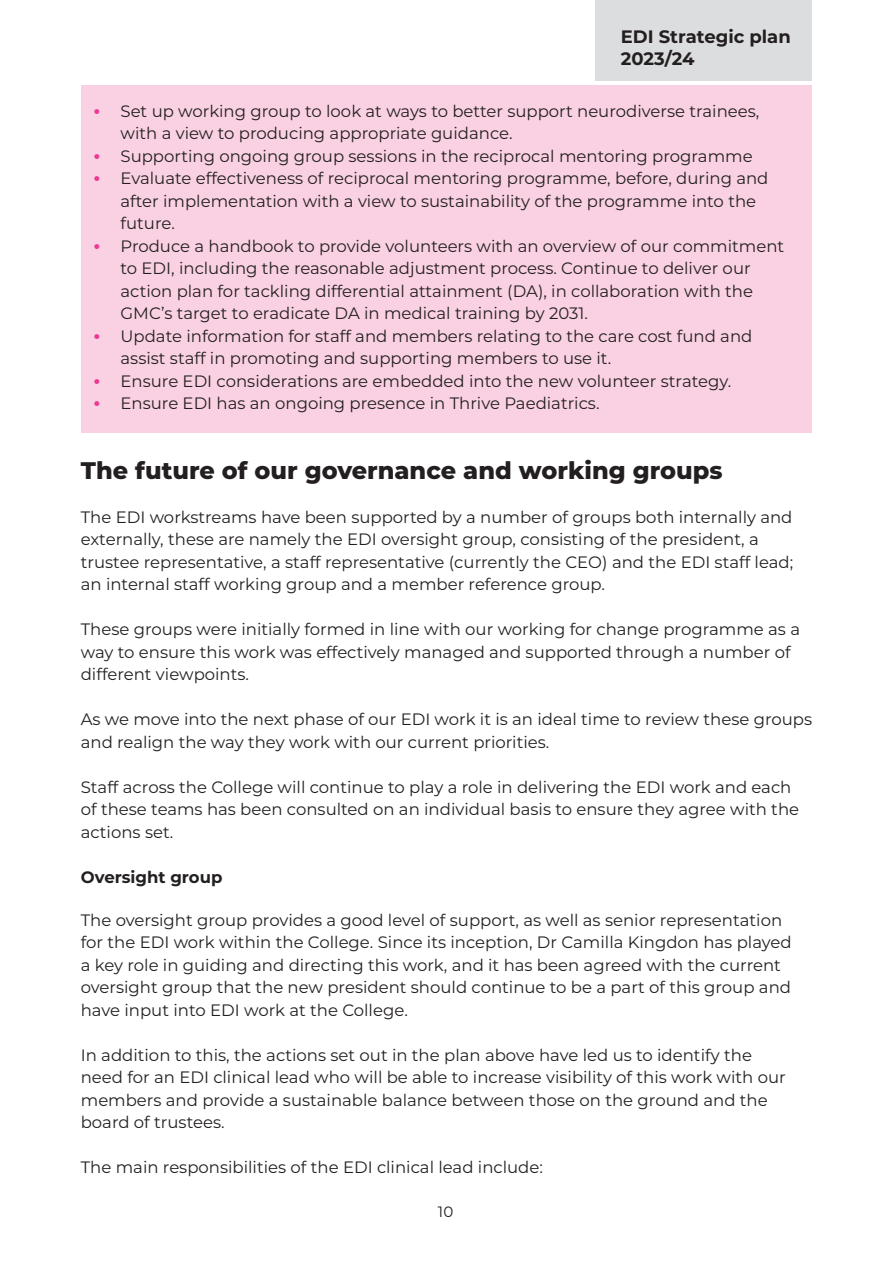
<style>
.page{position:relative;width:893px;height:1263px;background:#fff}
.page>*{position:absolute;margin:0;border:0;box-sizing:border-box;transform-origin:0 0}
.t1{font:800 24px "Montserrat";color:#231f20}
.t2{font:700 18px/21.6px "Montserrat";color:#231f20}
.t3{font:16.5px/22.5px "Montserrat";color:#231f20}
.t4{font:700 16.5px "Montserrat";color:#231f20}
.t5{font:15px "Montserrat";color:#231f20}
.s1{font-weight:700;font-size:19.5px;color:#ed3896}
</style>
<div class="page">
<div style="left:595px;top:0;width:217px;height:81px;background:#dcdddf"></div>
<div style="left:81px;top:85px;width:730px;height:347px;background:#f9d1e2"></div>
<p class="t2" style="left:621px;top:25px;width:172px">EDI Strategic plan<br>2023/24</p>
<p class="t3" style="left:121px;top:99px;width:640px;text-indent:-27px"><span class="s1">•</span> Set up working group to look at ways to better support neurodiverse trainees, with a view to producing appropriate guidance.</p>
<p class="t3" style="left:94px;top:144px;width:661px"><span class="s1">•</span> Supporting ongoing group sessions in the reciprocal mentoring programme</p>
<p class="t3" style="left:121px;top:167px;width:649px;text-indent:-27px"><span class="s1">•</span> Evaluate effectiveness of reciprocal mentoring programme, before, during and after implementation with a view to sustainability of the programme into the future.</p>
<p class="t3" style="left:121px;top:234px;width:665px;text-indent:-27px"><span class="s1">•</span> Produce a handbook to provide volunteers with an overview of our commitment to EDI, including the reasonable adjustment process. Continue to deliver our action plan for tackling differential attainment (DA), in collaboration with the GMC’s target to eradicate DA in medical training by 2031.</p>
<p class="t3" style="left:121px;top:324px;width:633px;text-indent:-27px"><span class="s1">•</span> Update information for staff and members relating to the care cost fund and assist staff in promoting and supporting members to use it.</p>
<p class="t3" style="left:94px;top:369px;width:639px"><span class="s1">•</span> Ensure EDI considerations are embedded into the new volunteer strategy.</p>
<p class="t3" style="left:94px;top:392px;width:507px"><span class="s1">•</span> Ensure EDI has an ongoing presence in Thrive Paediatrics.</p>
<p class="t1" style="left:81px;top:453px;width:643px">The future of our governance and working groups</p>
<p class="t3" style="left:81px;top:505px;width:714px">The EDI workstreams have been supported by a number of groups both internally and externally, these are namely the EDI oversight group, consisting of the president, a trustee representative, a staff representative (currently the CEO) and the EDI staff lead; an internal staff working group and a member reference group.</p>
<p class="t3" style="left:81px;top:617px;width:721px">These groups were initially formed in line with our working for change programme as a way to ensure this work was effectively managed and supported through a number of different viewpoints.</p>
<p class="t3" style="left:81px;top:707px;width:733px">As we move into the next phase of our EDI work it is an ideal time to review these groups and realign the way they work with our current priorities.</p>
<p class="t3" style="left:81px;top:775px;width:720px">Staff across the College will continue to play a role in delivering the EDI work and each of these teams has been consulted on an individual basis to ensure they agree with the actions set.</p>
<p class="t4" style="left:81px;top:865px;width:143px">Oversight group</p>
<p class="t3" style="left:81px;top:908px;width:712px">The oversight group provides a good level of support, as well as senior representation for the EDI work within the College. Since its inception, Dr Camilla Kingdon has played a key role in guiding and directing this work, and it has been agreed with the current oversight group that the new president should continue to be a part of this group and have input into EDI work at the College.</p>
<p class="t3" style="left:81px;top:1043px;width:706px">In addition to this, the actions set out in the plan above have led us to identify the need for an EDI clinical lead who will be able to increase visibility of this work with our members and provide a sustainable balance between those on the ground and the board of trustees.</p>
<p class="t3" style="left:81px;top:1155px;width:464px">The main responsibilities of the EDI clinical lead include:</p>
<p class="t5" style="left:438px;top:1202px;width:17px">10</p>
</div>
